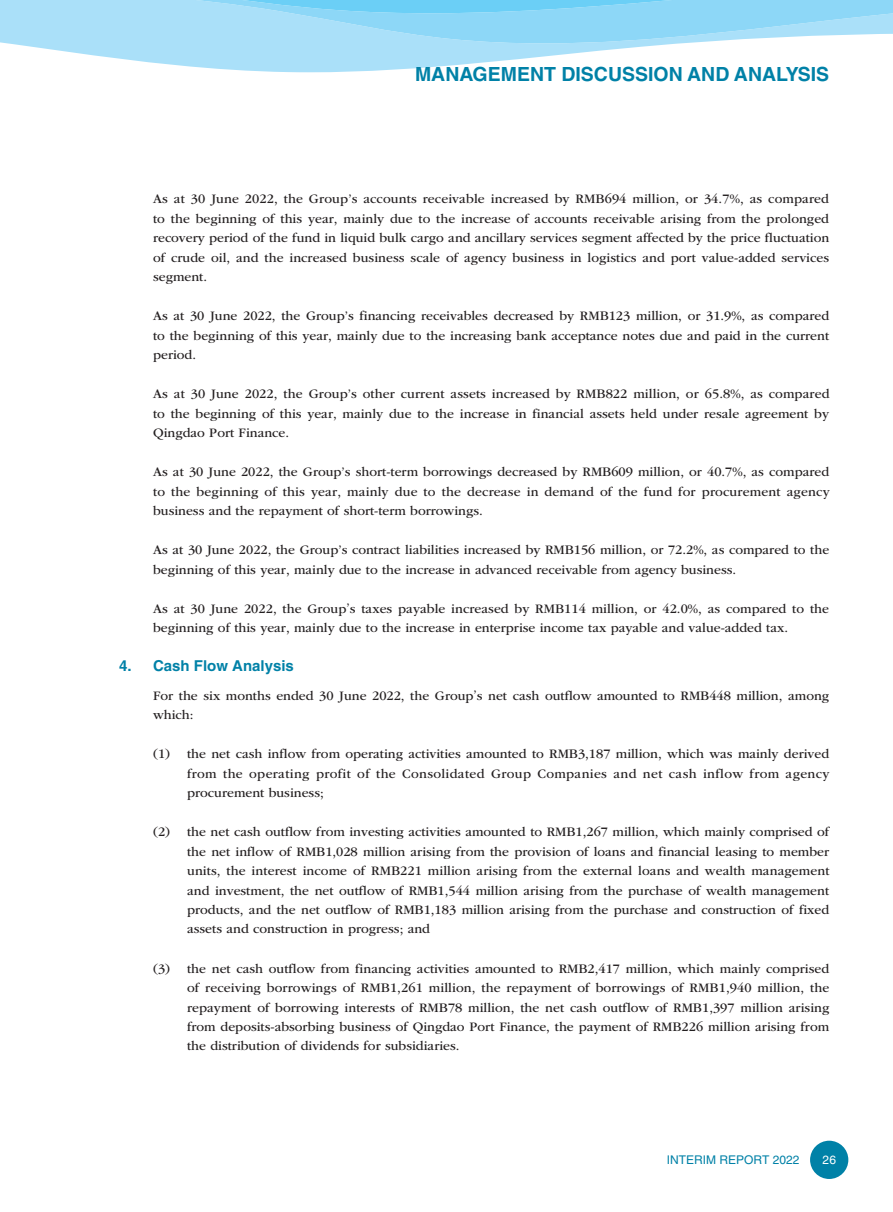
<style>
.page{position:relative;width:893px;height:1212px;background:#fff}
.page>*{position:absolute;margin:0;border:0;box-sizing:border-box;transform-origin:0 0}
.t1{font:700 19.5px "Helvetica LT Std";color:#0081a7}
.t2{font:700 15px "Helvetica LT Std";color:#0081a7}
.t3{font:13.5px/19.5px "ITC Garamond Std";color:#231f20;text-align:justify}
.t4{font:13.5px "ITC Garamond Std";letter-spacing:.025em;color:#231f20}
.t5{font:12px "Helvetica LT Std";color:#0081a7}
.t6{font:12px "Helvetica LT Std";color:#fff}
</style>
<div class="page">
<svg style="left:5px;top:43px;width:680px;height:29px;fill:#aae0f9"></svg>
<svg style="left:0;top:0;width:893px;height:43px;background:#9adbf8"></svg>
<div style="left:810px;top:1141px;width:38px;height:38px;background:#0081a7;border-radius:50%"></div>
<h1 class="t1" style="left:415px;top:62px;width:416px">MANAGEMENT DISCUSSION AND ANALYSIS</h1>
<p class="t2" style="left:119px;top:657px;width:14px">4.</p>
<p class="t3" style="left:153px;top:190px;width:678px">As at 30 June 2022, the Group s’ accounts receivable increased by RMB694 million, or 34.7%, as compared to the beginning of this year, mainly due to the increase of accounts receivable arising from the prolonged recovery period of the fund in liquid bulk cargo and ancillary services segment affected by the price fluctuation of crude oil, and the increased business scale of agency business in logistics and port value-added services segment.</p>
<p class="t3" style="left:153px;top:306px;width:678px">As at 30 June 2022, the Group s’ financing receivables decreased by RMB123 million, or 31.9%, as compared to the beginning of this year, mainly due to the increasing bank acceptance notes due and paid in the current period.</p>
<p class="t3" style="left:153px;top:384px;width:678px">As at 30 June 2022, the Group s’ other current assets increased by RMB822 million, or 65.8%, as compared to the beginning of this year, mainly due to the increase in financial assets held under resale agreement by Qingdao Port Finance.</p>
<p class="t3" style="left:153px;top:462px;width:678px;text-align:right">As at 30 June 2022, the Group s’ short-term borrowings decreased by RMB609 million, or 40.7%, as compared agency</p>
<p class="t3" style="left:171px;top:482px;width:21px">the</p>
<p class="t3" style="left:197px;top:482px;width:63px">beginning</p>
<p class="t3" style="left:265px;top:482px;width:14px">of</p>
<p class="t3" style="left:283px;top:482px;width:24px">this</p>
<p class="t3" style="left:347px;top:482px;width:43px">mainly</p>
<p class="t3" style="left:395px;top:482px;width:24px">due</p>
<p class="t3" style="left:442px;top:482px;width:21px">the</p>
<p class="t3" style="left:467px;top:482px;width:55px">decrease</p>
<p class="t3" style="left:545px;top:482px;width:51px">demand</p>
<p class="t3" style="left:600px;top:482px;width:14px">of</p>
<p class="t3" style="left:618px;top:482px;width:21px">the</p>
<p class="t3" style="left:644px;top:482px;width:30px">fund</p>
<p class="t3" style="left:678px;top:482px;width:19px">for</p>
<p class="t3" style="left:527px;top:482px;width:13px">in</p>
<p class="t3" style="left:153px;top:482px;width:331px">to<br>business and the repayment of short-term borrowings.</p>
<p class="t3" style="left:153px;top:540px;width:678px">As at 30 June 2022, the Group s’ contract liabilities increased by RMB156 million, or 72.2%, as compared to the beginning of this year, mainly due to the increase in advanced receivable from agency business.</p>
<p class="t3" style="left:153px;top:599px;width:677px">As at 30 June 2022, the Group s’ taxes payable increased by RMB114 million, or 42.0%, as compared to the beginning of this year, mainly due to the increase in enterprise income tax payable and value-added tax.</p>
<p class="t2" style="left:153px;top:657px;width:142px">Cash Flow Analysis</p>
<p class="t3" style="left:424px;top:482px;width:14px">to</p>
<p class="t3" style="left:702px;top:482px;width:80px">procurement</p>
<p class="t3" style="left:311px;top:482px;width:31px">year,</p>
<p class="t3" style="left:153px;top:686px;width:678px">For the six months ended 30 June 2022, the Group s’ net cash outflow amounted to RMB448 million, among which:</p>
<p class="t3" style="left:187px;top:744px;width:644px">the net cash inflow from operating activities amounted to RMB3,187 million, which was mainly derived</p>
<p class="t3" style="left:153px;top:744px;width:19px">1( )</p>
<p class="t3" style="left:153px;top:822px;width:19px">2( )</p>
<p class="t3" style="left:153px;top:958px;width:19px">3( )</p>
<p class="t3" style="left:187px;top:764px;width:138px">from<br>procurement business;</p>
<p class="t3" style="left:187px;top:822px;width:644px">the net cash outflow from investing activities amounted to RMB1,267 million, which mainly comprised of</p>
<p class="t3" style="left:223px;top:764px;width:21px">the</p>
<p class="t3" style="left:316px;top:764px;width:36px">profit</p>
<p class="t3" style="left:357px;top:764px;width:14px">of</p>
<p class="t3" style="left:376px;top:764px;width:21px">the</p>
<p class="t4" style="left:402px;top:766px;width:84px">Consolidated</p>
<p class="t3" style="left:613px;top:764px;width:25px">and</p>
<p class="t3" style="left:669px;top:764px;width:29px">cash</p>
<p class="t3" style="left:703px;top:764px;width:42px">inflow</p>
<p class="t3" style="left:750px;top:764px;width:31px">from</p>
<p class="t4" style="left:249px;top:766px;width:62px">operating</p>
<p class="t4" style="left:537px;top:766px;width:71px">Companies</p>
<p class="t3" style="left:491px;top:764px;width:42px">Group</p>
<p class="t3" style="left:643px;top:764px;width:21px">net</p>
<p class="t3" style="left:786px;top:764px;width:45px">agency</p>
<p class="t3" style="left:187px;top:842px;width:644px">the net inflow of RMB1,028 million arising from the provision of loans and financial leasing to member units, the interest income of RMB221 million arising from the external loans and wealth management and investment, the net outflow of RMB1,544 million arising from the purchase of wealth management products, and the net outflow of RMB1,183 million arising from the purchase and construction of fixed assets and construction in progress; and</p>
<p class="t3" style="left:187px;top:958px;width:644px">the net cash outflow from financing activities amounted to RMB2,417 million, which mainly comprised</p>
<p class="t3" style="left:187px;top:978px;width:644px">of receiving borrowings of RMB1,261 million, the repayment of borrowings of RMB1,940 million, the repayment of borrowing interests of RMB78 million, the net cash outflow of RMB1,397 million arising from deposits-absorbing business of Qingdao Port Finance, the payment of RMB226 million arising from the distribution of dividends for subsidiaries.</p>
<p class="t5" style="left:667px;top:1152px;width:134px">INTERIM REPORT 2022</p>
<p class="t6" style="left:822px;top:1152px;width:15px">26</p>
</div>
